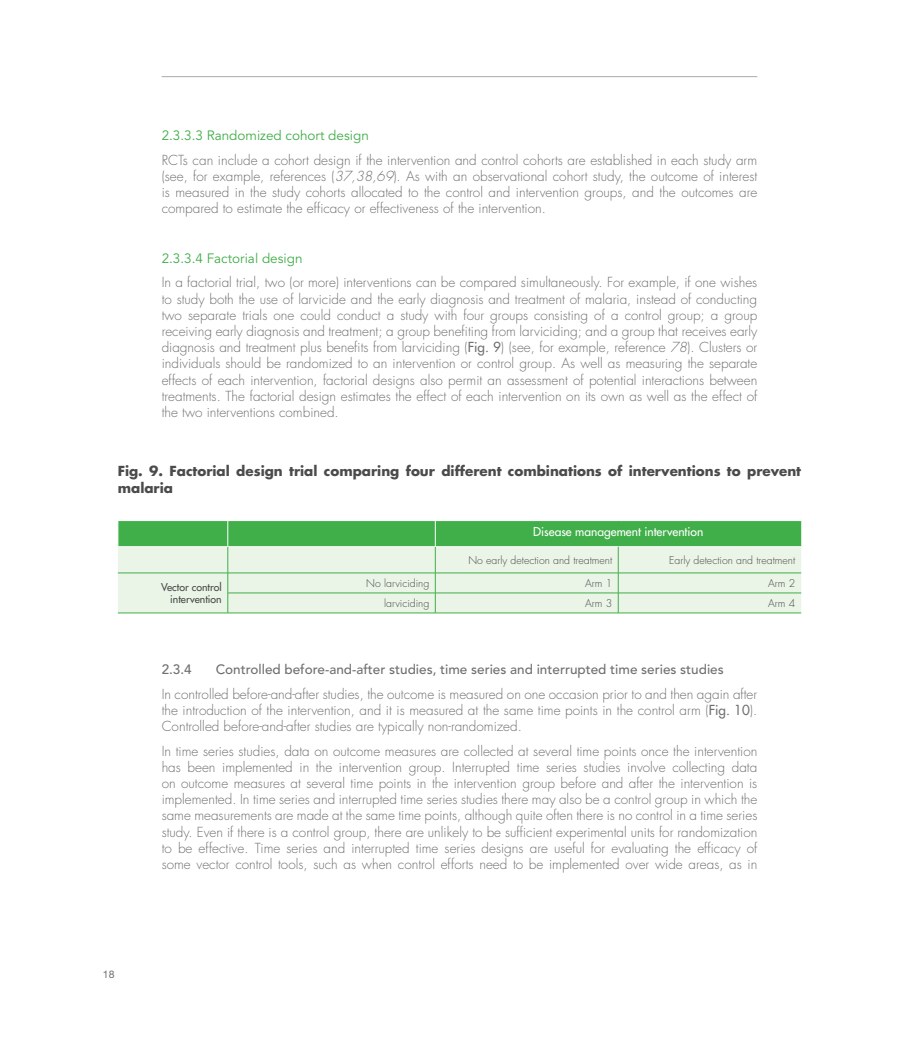
<style>
.page{position:relative;width:919px;height:1046px;background:#fff}
.page>*{position:absolute;margin:0;border:0;box-sizing:border-box;transform-origin:0 0}
.t1{font:300 13.5px/16.2px "Futura";color:#6f706f;text-align:justify}
.t2{font:700 13.5px/16.5px "Futura";color:#4a4b4a}
.t3{font:500 13.5px "Avenir";color:#6f706f}
.t4{font:13.5px "Avenir";color:#40ae49}
.t5{font:12px "Futura";color:#fff}
.t6{font:300 10.5px "Futura";color:#4a4b4a}
.t7{font:10.5px/12px "Futura";color:#4a4b4a;text-align:right}
.t8{font:10.5px "Helvetica Neue";color:#6f706f}
.s1{font-style:italic}
.s2{font-weight:400}
</style>
<div class="page">
<hr style="left:162px;top:76px;width:595px;height:1px;background:#acaaa9">
<hr style="left:118px;top:613px;width:110px;height:1px;background:#40ae49">
<hr style="left:228px;top:613px;width:207px;height:1px;background:#40ae49">
<hr style="left:435px;top:613px;width:183px;height:1px;background:#40ae49">
<svg style="left:118px;top:521px;width:683px;height:92px;background:#b7dfb7"></svg>
<hr style="left:618px;top:593px;width:183px;height:1px;background:#40ae49">
<hr style="left:618px;top:613px;width:183px;height:1px;background:#40ae49">
<p class="t4" style="left:162px;top:128px;width:209px">2.3.3.3 Randomized cohort design</p>
<p class="t1" style="left:162px;top:152px;width:597px">RCTs can include a cohort design if the intervention and control cohorts are established in each study arm (see, for example, references (<span class="s1">37,38,69</span>). As with an observational cohort study, the outcome of interest is measured in the study cohorts allocated to the control and intervention groups, and the outcomes are compared to estimate the efficacy or effectiveness of the intervention.</p>
<p class="t4" style="left:162px;top:250px;width:142px">2.3.3.4 Factorial design</p>
<p class="t1" style="left:162px;top:275px;width:597px">In a factorial trial, two (or more) interventions can be compared simultaneously. For example, if one wishes to study both the use of larvicide and the early diagnosis and treatment of malaria, instead of conducting two separate trials one could conduct a study with four groups consisting of a control group; a group receiving early diagnosis and treatment; a group benefiting from larviciding; and a group that receives early diagnosis and treatment plus benefits from larviciding (<span class="s2">Fig. 9</span>) (see, for example, reference <span class="s1">78</span>). Clusters or individuals should be randomized to an intervention or control group. As well as measuring the separate effects of each intervention, factorial designs also permit an assessment of potential interactions between treatments. The factorial design estimates the effect of each intervention on its own as well as the effect of the two interventions combined.</p>
<p class="t2" style="left:118px;top:463px;width:684px">Fig. 9. Factorial design trial comparing four different combinations of interventions to prevent malaria</p>
<p class="t5" style="left:533px;top:524px;width:172px">Disease management intervention</p>
<p class="t6" style="left:468px;top:554px;width:145px">No early detection and treatment</p>
<p class="t6" style="left:669px;top:554px;width:127px">Early detection and treatment</p>
<p class="t7" style="left:161px;top:581px;width:62px">Vector control intervention</p>
<p class="t6" style="left:366px;top:577px;width:65px">No larviciding</p>
<p class="t6" style="left:585px;top:577px;width:29px">Arm 1</p>
<p class="t6" style="left:768px;top:577px;width:29px">Arm 2</p>
<p class="t6" style="left:384px;top:597px;width:47px">larviciding</p>
<p class="t6" style="left:585px;top:597px;width:29px">Arm 3</p>
<p class="t6" style="left:768px;top:597px;width:29px">Arm 4</p>
<p class="t8" style="left:103px;top:968px;width:13px">18</p>
<p class="t3" style="left:162px;top:661px;width:32px">2.3.4</p>
<p class="t3" style="left:216px;top:661px;width:509px">Controlled before-and-after studies, time series and interrupted time series studies</p>
<p class="t1" style="left:162px;top:686px;width:597px">In controlled before-and-after studies, the outcome is measured on one occasion prior to and then again after the introduction of the intervention, and it is measured at the same time points in the control arm (<span class="s2">Fig. 10</span>).<br>Controlled before-and-after studies are typically non-randomized.</p>
<p class="t1" style="left:162px;top:743px;width:597px">In time series studies, data on outcome measures are collected at several time points once the intervention has been implemented in the intervention group. Interrupted time series studies involve collecting data on outcome measures at several time points in the intervention group before and after the intervention is implemented. In time series and interrupted time series studies there may also be a control group in which the same measurements are made at the same time points, although quite often there is no control in a time series study. Even if there is a control group, there are unlikely to be sufficient experimental units for randomization to be effective. Time series and interrupted time series designs are useful for evaluating the efficacy of some vector control tools, such as when control efforts need to be implemented over wide areas, as in</p>
</div>
